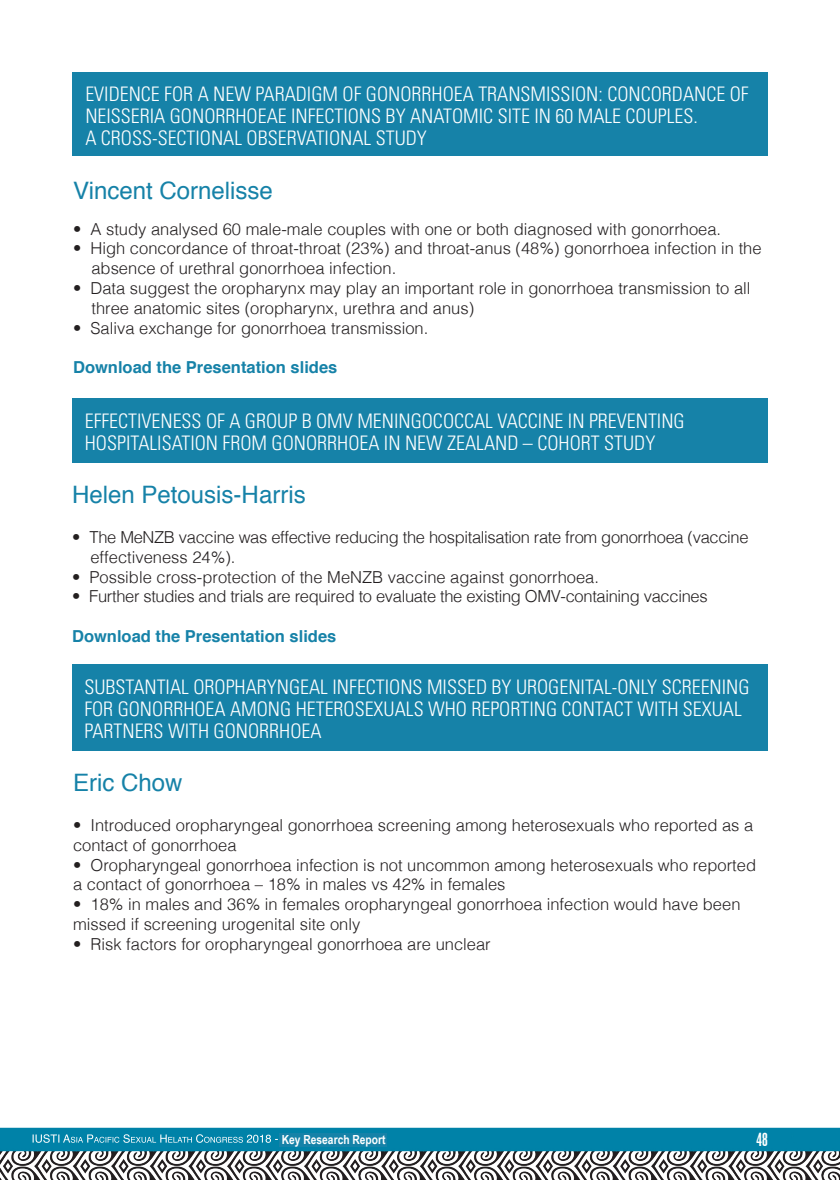
<style>
.page{position:relative;width:840px;height:1180px;background:#fff}
.page>*{position:absolute;margin:0;border:0;box-sizing:border-box;transform-origin:0 0}
.t1{font:24px "Helvetica";color:#1682a8}
.t2{font:300 condensed 20px/22px "Univers LT Std";color:#fff}
.t3{font:300 16.4px/19.8px "Helvetica";color:#231f20}
.t4{font:300 16.4px/19.8px "Helvetica";letter-spacing:-.02em;color:#231f20}
.t5{font:700 16.4px "Helvetica";color:#1682a8}
.t6{font:condensed 16px "Placard";color:#fff}
.t7{font:700 12.4px "Arial Narrow";color:#fff}
</style>
<div class="page">
<img style="left:0;top:1127px;width:840px;height:52px">
<div style="left:72px;top:72px;width:696px;height:83px;background:#1682a8"></div>
<div style="left:72px;top:398px;width:695px;height:65px;background:#1682a8"></div>
<div style="left:72px;top:664px;width:695px;height:86px;background:#1682a8"></div>
<div style="left:279px;top:1132px;width:107px;height:14px;background:#1682a8"></div>
<p class="t2" style="left:85px;top:83px;width:664px">EVIDENCE FOR A NEW PARADIGM OF GONORRHOEA TRANSMISSION: CONCORDANCE OF<br>NEISSERIA GONORRHOEAE INFECTIONS BY ANATOMIC SITE IN 60 MALE COUPLES.</p>
<p class="t2" style="left:85px;top:127px;width:343px">A CROSS-SECTIONAL OBSERVATIONAL STUDY</p>
<p class="t1" style="left:73px;top:170px;width:201px">Vincent Cornelisse</p>
<p class="t3" style="left:73px;top:217px;width:649px">• A study analysed 60 male-male couples with one or both diagnosed with gonorrhoea.</p>
<p class="t3" style="left:91px;top:237px;width:671px;text-indent:-18px">• High concordance of throat-throat (23%) and throat-anus (48%) gonorrhoea infection in the absence of urethral gonorrhoea infection.</p>
<p class="t3" style="left:91px;top:277px;width:660px;text-indent:-18px">• Data suggest the oropharynx may play an important role in gonorrhoea transmission to all three anatomic sites (oropharynx, urethra and anus)</p>
<p class="t3" style="left:73px;top:316px;width:356px">• Saliva exchange for gonorrhoea transmission.</p>
<p class="t5" style="left:73px;top:353px;width:266px">Download the Presentation slides</p>
<p class="t2" style="left:85px;top:409px;width:601px">EFFECTIVENESS OF A GROUP B OMV MENINGOCOCCAL VACCINE IN PREVENTING</p>
<p class="t2" style="left:85px;top:431px;width:571px">HOSPITALISATION FROM GONORRHOEA IN NEW ZEALAND – COHORT STUDY</p>
<p class="t1" style="left:72px;top:474px;width:235px">Helen Petousis-Harris</p>
<p class="t4" style="left:90px;top:526px;width:659px;text-indent:-18px">• The MeNZB vaccine was effective reducing the hospitalisation rate from gonorrhoea (vaccine effectiveness 24%).</p>
<p class="t3" style="left:72px;top:565px;width:528px">• Possible cross-protection of the MeNZB vaccine against gonorrhoea.</p>
<p class="t4" style="left:72px;top:585px;width:636px">• Further studies and trials are required to evaluate the existing OMV-containing vaccines</p>
<p class="t5" style="left:72px;top:621px;width:266px">Download the Presentation slides</p>
<p class="t2" style="left:84px;top:675px;width:666px">SUBSTANTIAL OROPHARYNGEAL INFECTIONS MISSED BY UROGENITAL-ONLY SCREENING<br>FOR GONORRHOEA AMONG HETEROSEXUALS WHO REPORTING CONTACT WITH SEXUAL<br>PARTNERS WITH GONORRHOEA</p>
<p class="t1" style="left:73px;top:762px;width:111px">Eric Chow</p>
<p class="t3" style="left:73px;top:813px;width:681px">• Introduced oropharyngeal gonorrhoea screening among heterosexuals who reported as a contact of gonorrhoea</p>
<p class="t3" style="left:73px;top:853px;width:684px">• Oropharyngeal gonorrhoea infection is not uncommon among heterosexuals who reported a contact of gonorrhoea – 18% in males vs 42% in females</p>
<p class="t3" style="left:73px;top:893px;width:668px">• 18% in males and 36% in females oropharyngeal gonorrhoea infection would have been missed if screening urogenital site only</p>
<p class="t3" style="left:73px;top:932px;width:419px">• Risk factors for oropharyngeal gonorrhoea are unclear</p>
<p class="t7" style="left:281px;top:1129px;width:105px">Key Research Report</p>
<p class="t6" style="left:756px;top:1129px;width:13px">48</p>
</div>
